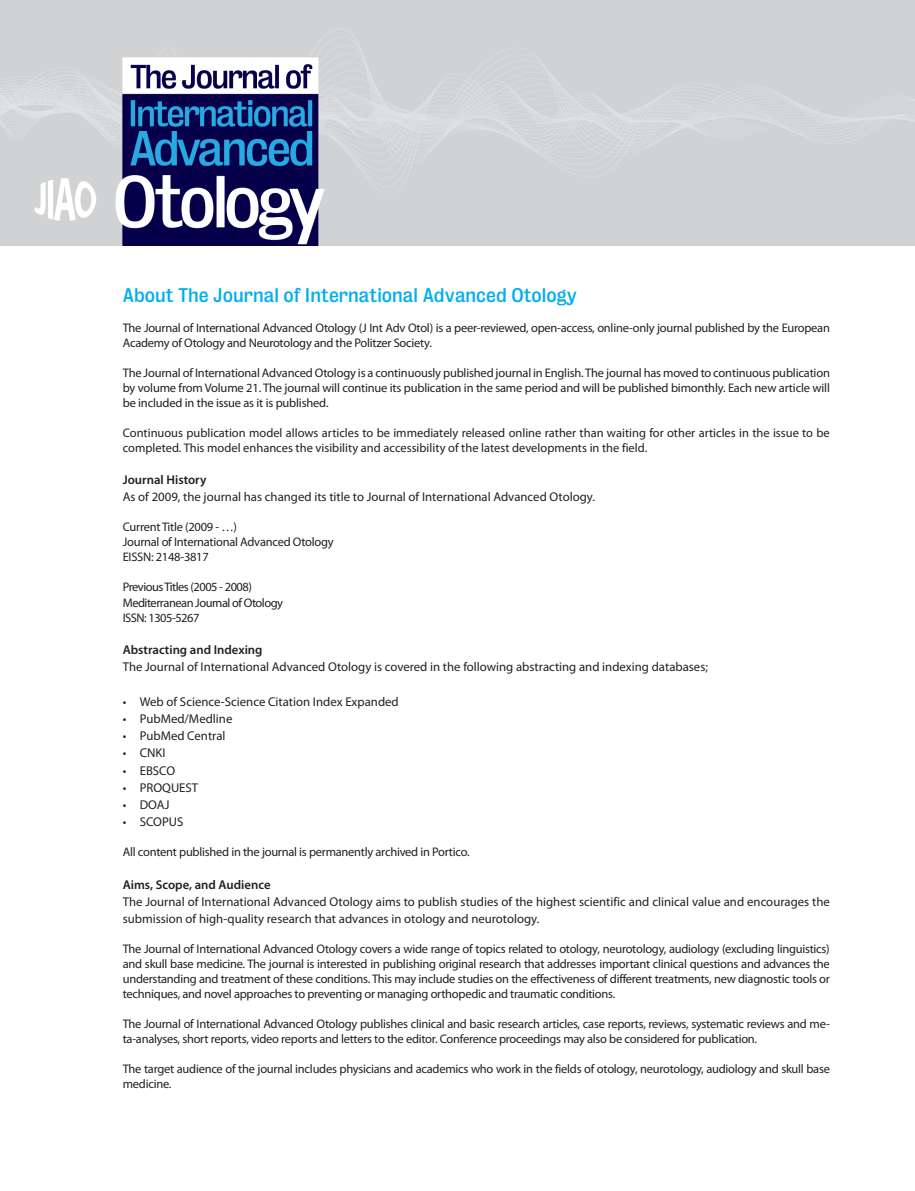
<style>
.page{position:relative;width:915px;height:1191px;background:#fff}
.page>*{position:absolute;margin:0;border:0;box-sizing:border-box;transform-origin:0 0}
.t1{font:18px "Bureau Grotesque Five Three";color:#00aeef}
.t2{font:12.75px/17.2px "Myriad Pro";color:#231f20}
.t3{font:600 12.75px "Myriad Pro";color:#231f20}
.t4{font:12.45px/15px "Myriad Pro";letter-spacing:-.02em;color:#231f20}
.t5{font:12.45px/15px "Myriad Pro";color:#231f20}
.t6{font:12.45px/15px "Myriad Pro";letter-spacing:-.04em;color:#231f20}
</style>
<div class="page">
<img style="left:0;top:0;width:914px;height:245px">
<svg style="left:34px;top:178px;width:62px;height:43px"></svg>
<h1 class="t1" style="left:123px;top:284px;width:455px">About The Journal of International Advanced Otology</h1>
<p class="t4" style="left:123px;top:320px;width:708px">The Journal of International Advanced Otology (J Int Adv Otol) is a peer-reviewed, open-access, online-only journal published by the European<br>Academy of Otology and Neurotology and the Politzer Society.</p>
<p class="t4" style="left:123px;top:365px;width:708px;text-align:justify">The Journal of International Advanced Otology is a continuously published journal in English. The journal has moved to continuous publication by volume from Volume 21. The journal will continue its publication in the same period and will be published bimonthly. Each new article will be included in the issue as it is published.</p>
<p class="t5" style="left:123px;top:425px;width:708px">Continuous publication model allows articles to be immediately released online rather than waiting for other articles in the issue to be completed. This model enhances the visibility and accessibility of the latest developments in the field.</p>
<p class="t3" style="left:123px;top:472px;width:85px">Journal History</p>
<p class="t2" style="left:123px;top:488px;width:473px">As of 2009, the journal has changed its title to Journal of International Advanced Otology.</p>
<p class="t4" style="left:123px;top:519px;width:212px">Current Title (2009 - …)<br>Journal of International Advanced Otology<br>EISSN: 2148-3817</p>
<p class="t6" style="left:123px;top:579px;width:162px">Previous Titles (2005 - 2008)<br>Mediterranean Journal of Otology<br>ISSN: 1305-5267</p>
<p class="t3" style="left:123px;top:641px;width:141px">Abstracting and Indexing</p>
<p class="t2" style="left:123px;top:658px;width:586px">The Journal of International Advanced Otology is covered in the following abstracting and indexing databases;</p>
<p class="t2" style="left:123px;top:692px;width:277px">• Web of Science-Science Citation Index Expanded</p>
<p class="t2" style="left:123px;top:709px;width:111px">• PubMed/Medline</p>
<p class="t2" style="left:123px;top:727px;width:104px">• PubMed Central</p>
<p class="t2" style="left:123px;top:744px;width:44px">• CNKI</p>
<p class="t2" style="left:123px;top:761px;width:54px">• EBSCO</p>
<p class="t2" style="left:123px;top:778px;width:77px">• PROQUEST</p>
<p class="t2" style="left:123px;top:796px;width:48px">• DOAJ</p>
<p class="t2" style="left:123px;top:813px;width:62px">• SCOPUS</p>
<p class="t4" style="left:123px;top:844px;width:348px">All content published in the journal is permanently archived in Portico.</p>
<p class="t3" style="left:123px;top:876px;width:149px">Aims, Scope, and Audience</p>
<p class="t2" style="left:123px;top:892px;width:708px">The Journal of International Advanced Otology aims to publish studies of the highest scientific and clinical value and encourages the submission of high-quality research that advances in otology and neurotology.</p>
<p class="t4" style="left:123px;top:941px;width:708px;text-align:justify">The Journal of International Advanced Otology covers a wide range of topics related to otology, neurotology, audiology (excluding linguistics) and skull base medicine. The journal is interested in publishing original research that addresses important clinical questions and advances the understanding and treatment of these conditions. This may include studies on the effectiveness of different treatments, new diagnostic tools or techniques, and novel approaches to preventing or managing orthopedic and traumatic conditions.</p>
<p class="t4" style="left:123px;top:1016px;width:708px">The Journal of International Advanced Otology publishes clinical and basic research articles, case reports, reviews, systematic reviews and me&shy;ta-analyses, short reports, video reports and letters to the editor. Conference proceedings may also be considered for publication.</p>
<p class="t4" style="left:123px;top:1061px;width:708px">The target audience of the journal includes physicians and academics who work in the fields of otology, neurotology, audiology and skull base medicine.</p>
</div>
